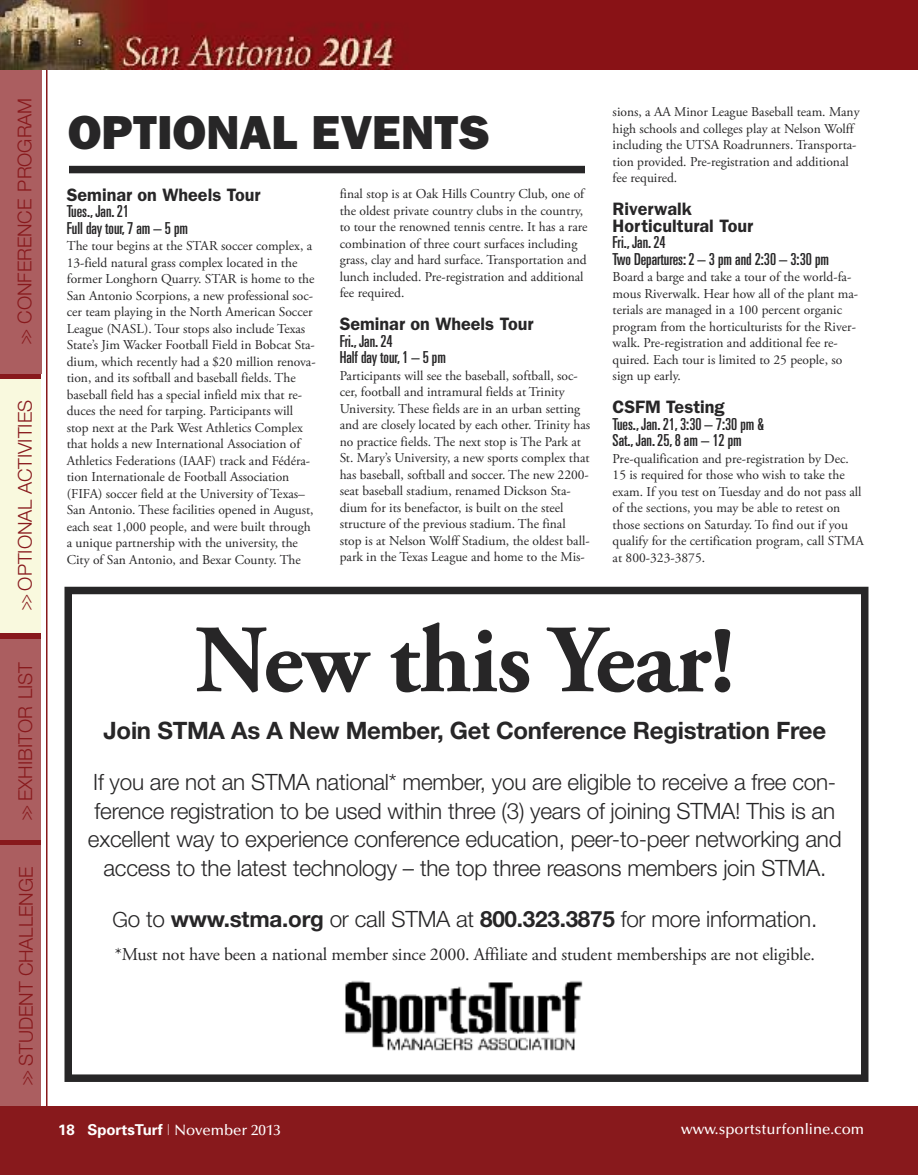
<style>
.page{position:relative;width:918px;height:1175px;background:#fff}
.page>*{position:absolute;margin:0;border:0;box-sizing:border-box;transform-origin:0 0}
.t1{font:700 96px "Adobe Garamond Pro";letter-spacing:-.01em;color:#272627}
.t2{font:800 48px "Franklin Gothic";color:#272627}
.t3{font:700 24px "Helvetica Neue";letter-spacing:-.01em;color:#272627}
.t4{font:300 22.5px/28.5px "Helvetica Neue";letter-spacing:-.01em;color:#272627;text-align:center}
.t5{font:300 19.2px "Helvetica Neue";color:#88191c}
.t6{font:18px "Adobe Garamond Pro";letter-spacing:-.01em;color:#272627}
.t7{font:600 18px/16.5px "Franklin Gothic";color:#272627}
.t8{font:ultra-condensed 16.5px/16.5px "Univers";color:#272627}
.t9{font:700 15px "Univers";color:#fff}
.t10{font:500 15px "Optima";color:#fff}
.t11{font:13.5px/16.5px "Adobe Garamond Pro";color:#272627}
.s1{font-family:"Univers";font-stretch:condensed}
.s2{font-size:21px}
.s3{font-weight:700}
.s4{font-weight:100;font-stretch:ultra-condensed}
.s5{font-family:"Optima";font-weight:500}
</style>
<div class="page">
<hr style="left:46px;top:0;width:2px;height:1109px;background:#88191c">
<div style="left:0;top:38px;width:42px;height:336px;background:#ab5e60"></div>
<div style="left:0;top:380px;width:41px;height:253px;background:#f9f9de"></div>
<div style="left:0;top:639px;width:41px;height:201px;background:#ab5e60"></div>
<div style="left:0;top:845px;width:41px;height:260px;background:#ab5e60"></div>
<div style="left:0;top:1105px;width:918px;height:69px;background:#88191c"></div>
<img style="left:0;top:0;width:918px;height:69px">
<div style="left:64px;top:586px;width:805px;height:496px;border:8px solid #272627"></div>
<div style="left:69px;top:166px;width:516px;height:7px;background:#272627"></div>
<img style="left:345px;top:980px;width:238px;height:71px">
<p class="t5" style="left:18px;top:344px;width:248px;rotate:-90deg"><span class="s1">&gt;&gt;</span> CONFERENCE PROGRAM</p>
<p class="t5" style="left:18px;top:610px;width:211px;rotate:-90deg"><span class="s1">&gt;&gt;</span> OPTIONAL ACTIVITIES</p>
<p class="t5" style="left:19px;top:820px;width:160px;rotate:-90deg"><span class="s1">&gt;&gt;</span> EXHIBITOR LIST</p>
<p class="t5" style="left:19px;top:1085px;width:220px;rotate:-90deg"><span class="s1">&gt;&gt;</span> STUDENT CHALLENGE</p>
<p class="t2" style="left:68px;top:105px;width:424px">OPTIONAL EVENTS</p>
<p class="t7" style="left:67px;top:186px;width:195px">Seminar on Wheels Tour</p>
<p class="t8" style="left:67px;top:204px;width:123px">Tues.,Jan.21<br>Full day tour,7 am – 5 pm</p>
<p class="t11" style="left:67px;top:239px;width:250px">The tour begins at the STAR soccer complex, a 13-field natural grass complex located in the former Longhorn Quarry. STAR is home to the San Antonio Scorpions, a new professional soc&shy;cer team playing in the North American Soccer League (NASL). Tour stops also include Texas State’s Jim Wacker Football Field in Bobcat Sta&shy;dium, which recently had a $20 million renova&shy;tion, and its softball and baseball fields. The baseball field has a special infield mix that re&shy;duces the need for tarping. Participants will stop next at the Park West Athletics Complex that holds a new International Association of Athletics Federations (IAAF) track and Fédéra&shy;tion Internationale de Football Association (FIFA) soccer field at the University of Texas– San Antonio. These facilities opened in August, each seat 1,000 people, and were built through a unique partnership with the university, the City of San Antonio, and Bexar County. The</p>
<p class="t11" style="left:340px;top:187px;width:249px">final stop is at Oak Hills Country Club, one of the oldest private country clubs in the country, to tour the renowned tennis centre. It has a rare combination of three court surfaces including grass, clay and hard surface. Transportation and lunch included. Pre-registration and additional fee required.</p>
<p class="t7" style="left:340px;top:316px;width:195px">Seminar on Wheels Tour</p>
<p class="t8" style="left:340px;top:334px;width:108px">Fri.,Jan.24<br>Half day tour,1 – 5 pm</p>
<p class="t11" style="left:340px;top:368px;width:252px">Participants will see the baseball, softball, soc&shy;cer, football and intramural fields at Trinity University. These fields are in an urban setting and are closely located by each other. Trinity has no practice fields. The next stop is The Park at St. Mary’s University, a new sports complex that has baseball, softball and soccer. The new 2200- seat baseball stadium, renamed Dickson Sta&shy;dium for its benefactor, is built on the steel structure of the previous stadium. The final stop is at Nelson Wolff Stadium, the oldest ball&shy;park in the Texas League and home to the Mis-</p>
<p class="t11" style="left:613px;top:105px;width:248px">sions, a AA Minor League Baseball team. Many high schools and colleges play at Nelson Wolff including the UTSA Roadrunners. Transporta&shy;tion provided. Pre-registration and additional fee required.</p>
<p class="t7" style="left:613px;top:201px;width:142px">Riverwalk<br>Horticultural Tour</p>
<p class="t8" style="left:613px;top:235px;width:218px">Fri.,Jan.24<br>Two Departures:2 – 3 pm and 2:30 – 3:30 pm</p>
<p class="t11" style="left:613px;top:270px;width:247px">Board a barge and take a tour of the world-fa&shy;mous Riverwalk. Hear how all of the plant ma&shy;terials are managed in a 100 percent organic program from the horticulturists for the River&shy;walk. Pre-registration and additional fee re&shy;quired. Each tour is limited to 25 people, so sign up early.</p>
<p class="t7" style="left:613px;top:399px;width:113px">CSFM Testing</p>
<p class="t8" style="left:613px;top:417px;width:153px">Tues.,Jan.21,3:30 – 7:30 pm &amp;<br>Sat.,Jan.25,8 am – 12 pm</p>
<p class="t11" style="left:613px;top:451px;width:253px">Pre-qualification and pre-registration by Dec.<br>15 is required for those who wish to take the exam. If you test on Tuesday and do not pass all of the sections, you may be able to retest on those sections on Saturday. To find out if you qualify for the certification program, call STMA at 800-323-3875.</p>
<p class="t1" style="left:195px;top:622px;width:541px">New this Year!</p>
<p class="t3" style="left:104px;top:722px;width:724px">Join STMA As A New Member, Get Conference Registration Free</p>
<p class="t4" style="left:88px;top:770px;width:755px">If you are not an STMA national* member, you are eligible to receive a free con&shy;ference registration to be used within three (3) years of joining STMA! This is an excellent way to experience conference education, peer-to-peer networking and access to the latest technology – the top three reasons members join STMA.</p>
<p class="t4" style="left:113px;top:906px;width:706px"><span class="s2">G</span>o to <span class="s3">www.stma.org</span> or call STMA at <span class="s3">800.323.3875</span> for more information.</p>
<p class="t6" style="left:115px;top:946px;width:702px">*Must not have been a national member since 2000. Affiliate and student memberships are not eligible.</p>
<p class="t9" style="left:58px;top:1123px;width:224px">18 SportsTurf <span class="s4">|</span> <span class="s5">November 2013</span></p>
<p class="t10" style="left:681px;top:1123px;width:185px">www.sportsturfonline.com</p>
</div>
